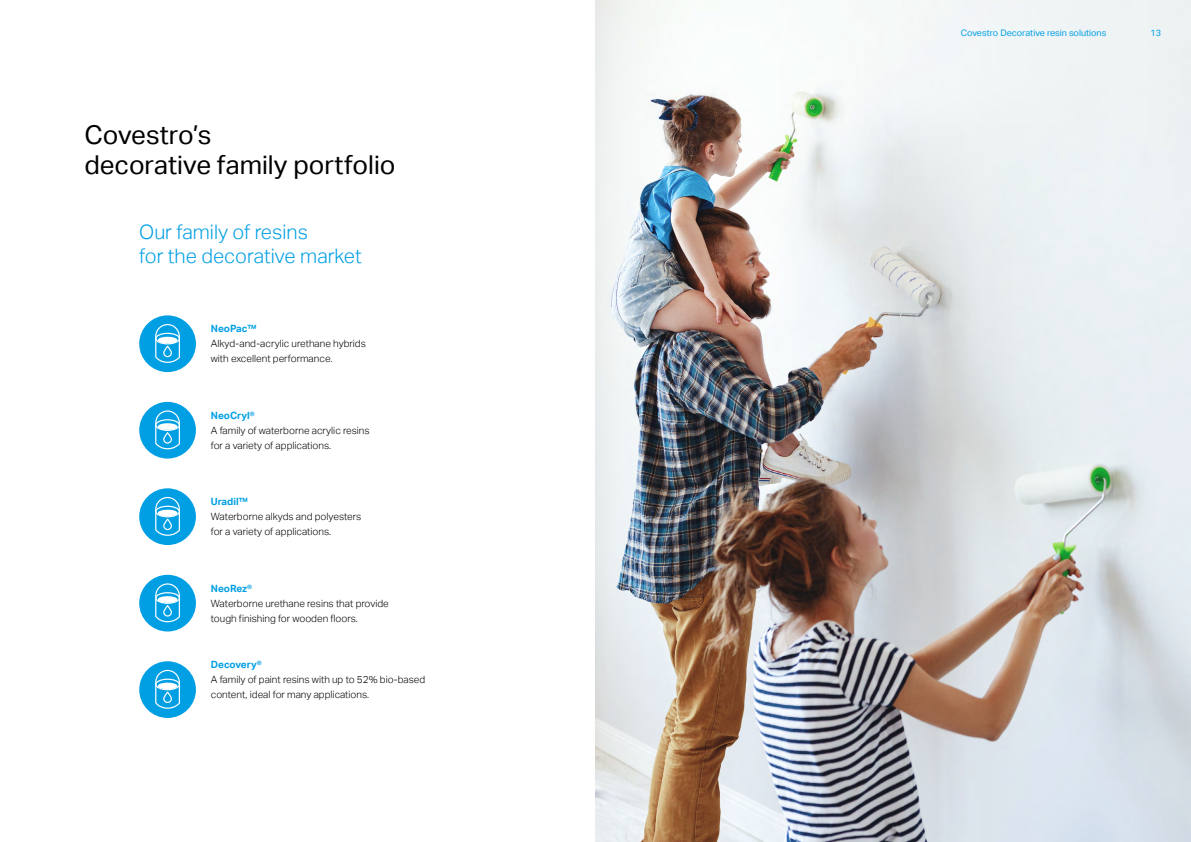
<style>
.page{position:relative;width:1191px;height:842px;background:#fff}
.page>*{position:absolute;margin:0;border:0;box-sizing:border-box;transform-origin:0 0}
.t1{font:26px/30px "Aktiv Grotesk";letter-spacing:-.005em;color:#000}
.t2{font:300 20px/24px "Aktiv Grotesk";color:#009fe4}
.t3{font:300 10px/15px "Aktiv Grotesk";color:#000}
.t4{font:700 10px "Aktiv Grotesk";color:#009fe4}
.t5{font:9px "Aktiv Grotesk";color:#009fe4}
</style>
<div class="page">
<img style="left:595px;top:0;width:596px;height:842px">
<div style="left:139px;top:315px;width:57px;height:57px;background:#009fe4;border-radius:50%"></div>
<svg style="left:155px;top:324px;width:25px;height:39px"></svg>
<div style="left:155px;top:333px;width:25px;height:11px;border:1px solid #fff;border-radius:50%"></div>
<div style="left:158px;top:337px;width:19px;height:6px;background:#fff;border-radius:50%"></div>
<div style="left:139px;top:402px;width:57px;height:57px;background:#009fe4;border-radius:50%"></div>
<svg style="left:155px;top:410px;width:25px;height:40px"></svg>
<div style="left:155px;top:419px;width:25px;height:12px;border:1px solid #fff;border-radius:50%"></div>
<div style="left:158px;top:423px;width:19px;height:7px;background:#fff;border-radius:50%"></div>
<div style="left:139px;top:488px;width:57px;height:57px;background:#009fe4;border-radius:50%"></div>
<svg style="left:155px;top:496px;width:25px;height:40px"></svg>
<div style="left:155px;top:506px;width:25px;height:11px;border:1px solid #fff;border-radius:50%"></div>
<div style="left:158px;top:510px;width:19px;height:6px;background:#fff;border-radius:50%"></div>
<div style="left:139px;top:575px;width:57px;height:56px;background:#009fe4;border-radius:50%"></div>
<svg style="left:155px;top:583px;width:25px;height:40px"></svg>
<div style="left:155px;top:592px;width:25px;height:12px;border:1px solid #fff;border-radius:50%"></div>
<div style="left:158px;top:596px;width:19px;height:7px;background:#fff;border-radius:50%"></div>
<div style="left:139px;top:661px;width:57px;height:57px;background:#009fe4;border-radius:50%"></div>
<svg style="left:155px;top:669px;width:25px;height:40px"></svg>
<div style="left:155px;top:679px;width:25px;height:11px;border:1px solid #fff;border-radius:50%"></div>
<div style="left:158px;top:683px;width:19px;height:6px;background:#fff;border-radius:50%"></div>
<h1 class="t1" style="left:84px;top:120px;width:312px">Covestro’s<br>decorative family portfolio</h1>
<h2 class="t2" style="left:139px;top:220px;width:224px">Our family of resins<br>for the decorative market</h2>
<p class="t4" style="left:211px;top:323px;width:47px">NeoPac™</p>
<p class="t3" style="left:211px;top:336px;width:157px">Alkyd-and-acrylic urethane hybrids with excellent performance.</p>
<p class="t4" style="left:211px;top:409px;width:45px">NeoCryl®</p>
<p class="t3" style="left:211px;top:423px;width:160px">A family of waterborne acrylic resins for a variety of applications.</p>
<p class="t4" style="left:211px;top:496px;width:39px">Uradil™</p>
<p class="t3" style="left:211px;top:509px;width:152px">Waterborne alkyds and polyesters for a variety of applications.</p>
<p class="t4" style="left:211px;top:582px;width:43px">NeoRez®</p>
<p class="t3" style="left:211px;top:596px;width:179px">Waterborne urethane resins that provide tough finishing for wooden floors.</p>
<p class="t4" style="left:211px;top:659px;width:52px">Decovery®</p>
<p class="t3" style="left:211px;top:672px;width:216px">A family of paint resins with up to 52% bio-based content, ideal for many applications.</p>
<p class="t5" style="left:960px;top:28px;width:147px">Covestro Decorative resin solutions</p>
<p class="t5" style="left:1150px;top:28px;width:12px">13</p>
</div>
